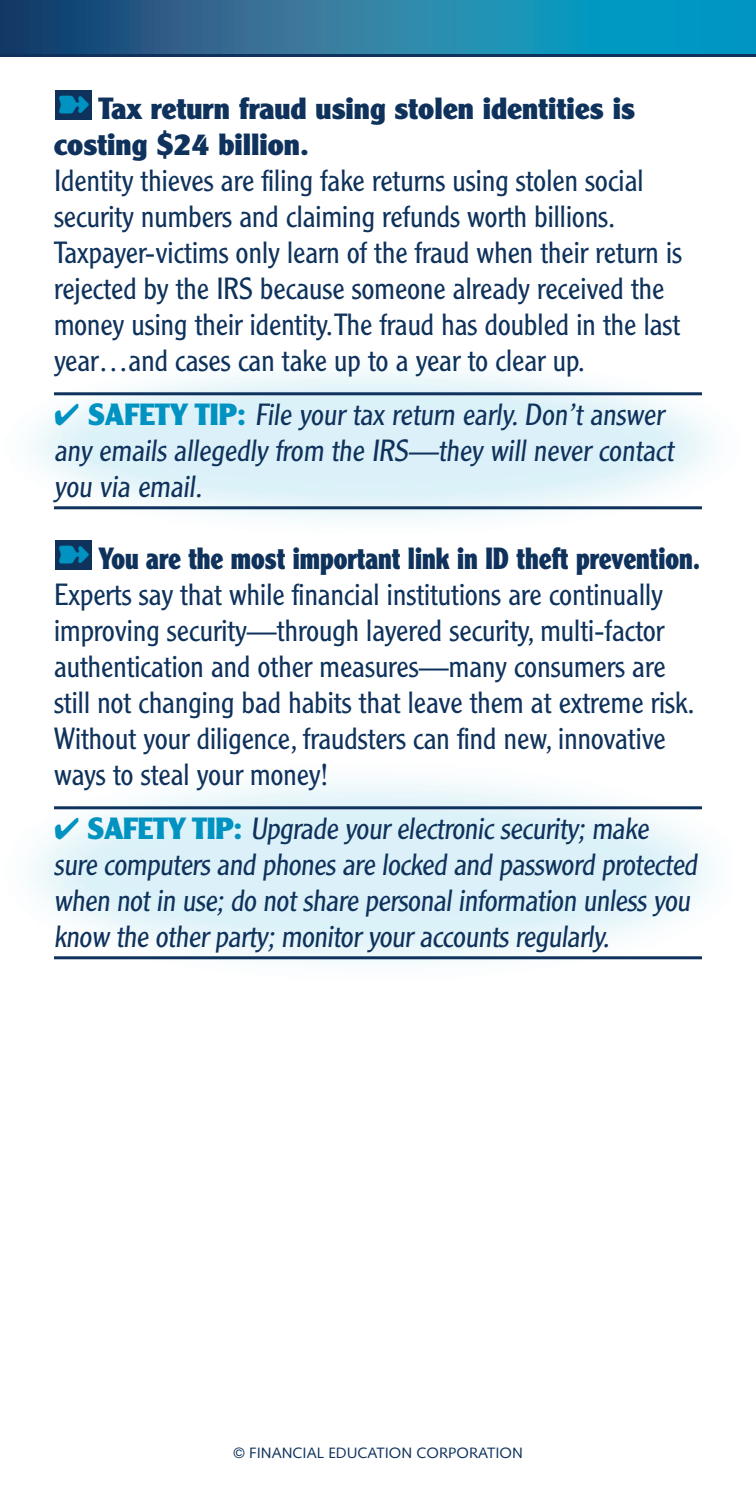
<style>
.page{position:relative;width:756px;height:1512px;background:#fff}
.page>*{position:absolute;margin:0;border:0;box-sizing:border-box;transform-origin:0 0}
.t1{font:300 30px/36px "Clearface Gothic LH";color:#0e325c}
.t2{font:900 30px/36px "Clearface Gothic LH";color:#0e325c}
.t3{font:15px "Syntax";color:#0e325c}
.s1{color:#0092c1}
.s2{font-weight:900;color:#0092c1}
.s3{font-weight:900}
</style>
<div class="page">
<hr style="left:54px;top:392px;width:648px;height:3px;background:#0e325c">
<hr style="left:54px;top:506px;width:648px;height:3px;background:#0e325c">
<hr style="left:54px;top:806px;width:648px;height:3px;background:#0e325c">
<hr style="left:54px;top:956px;width:648px;height:3px;background:#0e325c">
<svg style="left:0;top:0;width:756px;height:54px;background:#1e79a1"></svg>
<hr style="left:0;top:54px;width:756px;height:3px;background:#0e325c">
<p class="t2" style="left:54px;top:94px;width:582px">■<span class="s1">➽</span> Tax return fraud using stolen identities is costing $24 billion.</p>
<p class="t1" style="left:54px;top:165px;width:630px">Identity thieves are filing fake returns using stolen social security numbers and claiming refunds worth billions.<br>Taxpayer-victims only learn of the fraud when their return is rejected by the IRS because someone already received the money using their identity. The fraud has doubled in the last year…and cases can take up to a year to clear up.</p>
<p class="t1" style="left:54px;top:399px;width:624px"><span class="s1">✔</span> <span class="s2">SAFETY TIP:</span> File your tax return early. Don’t answer any emails allegedly from the IRS—they will never contact you via email.</p>
<p class="t1" style="left:54px;top:543px;width:648px">■<span class="s1">➽</span> <span class="s3">You are the most important link in ID theft prevention.<br></span>Experts say that while financial institutions are continually improving security—through layered security, multi-factor authentication and other measures—many consumers are still not changing bad habits that leave them at extreme risk.<br>Without your diligence, fraudsters can find new, innovative ways to steal your money!</p>
<p class="t1" style="left:54px;top:813px;width:648px"><span class="s1">✔</span> <span class="s2">SAFETY TIP:</span> Upgrade your electronic security; make sure computers and phones are locked and password protected when not in use; do not share personal information unless you know the other party; monitor your accounts regularly.</p>
<p class="t3" style="left:233px;top:1447px;width:291px">© FINANCIAL EDUCATION CORPORATION</p>
</div>
